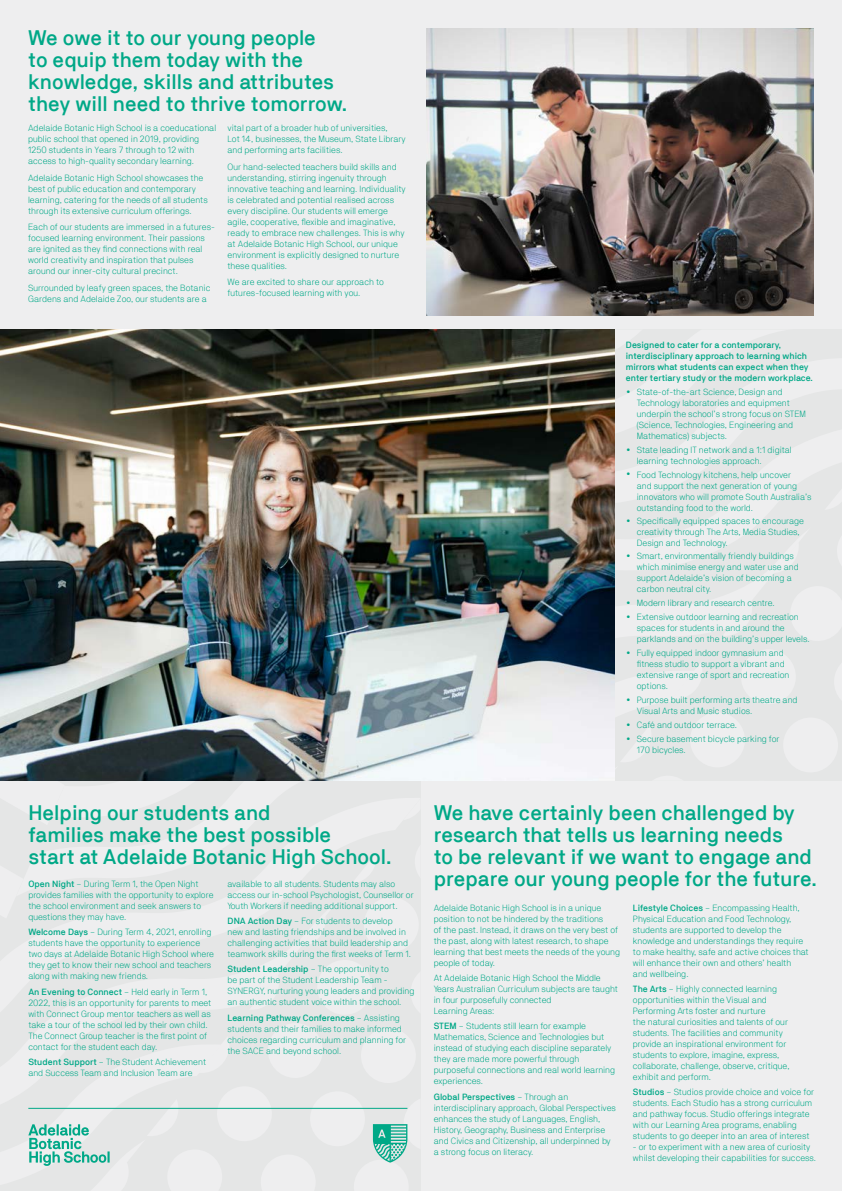
<style>
.page{position:relative;width:842px;height:1191px;background:#eeeeef}
.page>*{position:absolute;margin:0;border:0;box-sizing:border-box;transform-origin:0 0}
.t1{font:500 21px/22px "NB Akademie Std";color:#00a887}
.t2{font:300 9px/11px "NB Akademie Std";color:#00a887}
.t3{font:500 9px/11px "NB Akademie Std";color:#00a887}
.s1{font-weight:500}
</style>
<div class="page">
<svg style="left:0;top:780px;width:363px;height:1px"></svg>
<img style="left:427px;top:28px;width:387px;height:287px">
<img style="left:0;top:329px;width:614px;height:451px">
<svg style="left:28px;top:1124px;width:380px;height:42px"></svg>
<hr style="left:28px;top:1107px;width:379px;height:1px;background:#00a887">
<h1 class="t1" style="left:28px;top:27px;width:321px">We owe it to our young people<br>to equip them today with the knowledge, skills and attributes they will need to thrive tomorrow.</h1>
<p class="t2" style="left:28px;top:122px;width:190px">Adelaide Botanic High School is a coeducational public school that opened in 2019, providing 1250 students in Years 7 through to 12 with access to high-quality secondary learning.</p>
<p class="t2" style="left:28px;top:172px;width:181px">Adelaide Botanic High School showcases the best of public education and contemporary learning, catering for the needs of all students through its extensive curriculum offerings.</p>
<p class="t2" style="left:28px;top:221px;width:188px">Each of our students are immersed in a futures&shy;focused learning environment. Their passions are ignited as they find connections with real world creativity and inspiration that pulses around our inner-city cultural precinct.</p>
<p class="t2" style="left:28px;top:282px;width:184px">Surrounded by leafy green spaces, the Botanic<br>Gardens and Adelaide Zoo, our students are a</p>
<p class="t2" style="left:227px;top:122px;width:180px">vital part of a broader hub of universities,<br>Lot 14, businesses, the Museum, State Library and performing arts facilities.</p>
<p class="t2" style="left:227px;top:161px;width:180px">Our hand-selected teachers build skills and understanding, stirring ingenuity through innovative teaching and learning. Individuality is celebrated and potential realised across every discipline. Our students will emerge agile, cooperative, flexible and imaginative, ready to embrace new challenges. This is why at Adelaide Botanic High School, our unique environment is explicitly designed to nurture these qualities.</p>
<p class="t2" style="left:227px;top:277px;width:158px">We are excited to share our approach to futures-focused learning with you.</p>
<h1 class="t1" style="left:28px;top:802px;width:365px">Helping our students and<br>families make the best possible<br>start at Adelaide Botanic High School.</h1>
<p class="t3" style="left:626px;top:339px;width:189px">Designed to cater for a contemporary, interdisciplinary approach to learning which mirrors what students can expect when they enter tertiary study or the modern workplace.</p>
<p class="t2" style="left:637px;top:386px;width:171px;text-indent:-10px"><sup>•</sup> State-of-the-art Science, Design and Technology laboratories and equipment underpin the school’s strong focus on STEM (Science, Technologies, Engineering and Mathematics) subjects.</p>
<p class="t2" style="left:637px;top:444px;width:156px;text-indent:-10px"><sup>•</sup> State leading IT network and a 1:1 digital learning technologies approach.</p>
<p class="t2" style="left:637px;top:469px;width:176px;text-indent:-10px"><sup>•</sup> Food Technology kitchens, help uncover<br>and support the next generation of young innovators who will promote South Australia’s outstanding food to the world.</p>
<p class="t2" style="left:637px;top:515px;width:168px;text-indent:-10px"><sup>•</sup> Specifically equipped spaces to encourage creativity through The Arts, Media Studies,<br>Design and Technology.</p>
<p class="t2" style="left:637px;top:550px;width:164px;text-indent:-10px"><sup>•</sup> Smart, environmentally friendly buildings which minimise energy and water use and support Adelaide’s vision of becoming a carbon neutral city.</p>
<p class="t2" style="left:627px;top:597px;width:149px"><sup>•</sup> Modern library and research centre.</p>
<p class="t2" style="left:637px;top:611px;width:174px;text-indent:-10px"><sup>•</sup> Extensive outdoor learning and recreation spaces for students in and around the parklands and on the building’s upper levels.</p>
<p class="t2" style="left:637px;top:647px;width:154px;text-indent:-10px"><sup>•</sup> Fully equipped indoor gymnasium and fitness studio to support a vibrant and extensive range of sport and recreation options.</p>
<p class="t2" style="left:637px;top:694px;width:162px;text-indent:-10px"><sup>•</sup> Purpose built performing arts theatre and<br>Visual Arts and Music studios.</p>
<p class="t2" style="left:627px;top:719px;width:112px"><sup>•</sup> Café and outdoor terrace.</p>
<p class="t2" style="left:637px;top:732px;width:144px;text-indent:-10px"><sup>•</sup> Secure basement bicycle parking for<br>170 bicycles.</p>
<h1 class="t1" style="left:434px;top:802px;width:380px">We have certainly been challenged by research that tells us learning needs<br>to be relevant if we want to engage and</h1>
<p class="t2" style="left:28px;top:878px;width:172px"><span class="s1">Open Night</span> – During Term 1, the Open Night</p>
<h1 class="t1" style="left:434px;top:868px;width:385px">prepare our young people for the future.</h1>
<p class="t2" style="left:28px;top:889px;width:187px">provides families with the opportunity to explore the school environment and seek answers to questions they may have.</p>
<p class="t2" style="left:28px;top:926px;width:187px"><span class="s1">Welcome Days</span> – During Term 4, 2021, enrolling students have the opportunity to experience two days at Adelaide Botanic High School where they get to know their new school and teachers along with making new friends.</p>
<p class="t2" style="left:28px;top:985px;width:185px"><span class="s1">An Evening to Connect</span> – Held early in Term 1, 2022, this is an opportunity for parents to meet with Connect Group mentor teachers as well as take a tour of the school led by their own child.<br>The Connect Group teacher is the first point of contact for the student each day.</p>
<p class="t2" style="left:28px;top:1056px;width:179px"><span class="s1">Student Support</span> – The Student Achievement and Success Team and Inclusion Team are</p>
<p class="t2" style="left:227px;top:878px;width:188px">available to all students. Students may also access our in-school Psychologist, Counsellor or<br>Youth Workers if needing additional support.</p>
<p class="t2" style="left:227px;top:915px;width:185px"><span class="s1">DNA Action Day</span> – For students to develop<br>new and lasting friendships and be involved in challenging activities that build leadership and teamwork skills during the first weeks of Term 1.</p>
<p class="t2" style="left:227px;top:963px;width:188px"><span class="s1">Student Leadership</span> – The opportunity to<br>be part of the Student Leadership Team - SYNERGY, nurturing young leaders and providing an authentic student voice within the school.</p>
<p class="t2" style="left:227px;top:1012px;width:180px"><span class="s1">Learning Pathway Conferences</span> – Assisting students and their families to make informed choices regarding curriculum and planning for the SACE and beyond school.</p>
<p class="t2" style="left:633px;top:902px;width:177px"><span class="s1">Lifestyle Choices</span> – Encompassing Health, Physical Education and Food Technology, students are supported to develop the knowledge and understandings they require to make healthy, safe and active choices that will enhance their own and others’ health<br>and wellbeing.</p>
<p class="t2" style="left:633px;top:983px;width:158px"><span class="s1">The Arts</span> – Highly connected learning opportunities within the Visual and Performing Arts foster and nurture<br>the natural curiosities and talents of our students. The facilities and community provide an inspirational environment for students to explore, imagine, express, collaborate, challenge, observe, critique, exhibit and perform.</p>
<p class="t2" style="left:633px;top:1086px;width:183px"><span class="s1">Studios</span> – Studios provide choice and voice for students. Each Studio has a strong curriculum and pathway focus. Studio offerings integrate with our Learning Area programs, enabling students to go deeper into an area of interest</p>
<p class="t2" style="left:633px;top:1141px;width:185px">- or to experiment with a new area of curiosity whilst developing their capabilities for success.</p>
<p class="t2" style="left:434px;top:902px;width:188px">Adelaide Botanic High School is in a unique position to not be hindered by the traditions<br>of the past. Instead, it draws on the very best of the past, along with latest research, to shape learning that best meets the needs of the young people of today.</p>
<p class="t2" style="left:434px;top:972px;width:186px">At Adelaide Botanic High School the Middle Years Australian Curriculum subjects are taught in four purposefully connected<br>Learning Areas:</p>
<p class="t2" style="left:434px;top:1020px;width:183px"><span class="s1">STEM</span> – Students still learn for example Mathematics, Science and Technologies but instead of studying each discipline separately they are made more powerful through purposeful connections and real world learning experiences.</p>
<p class="t2" style="left:434px;top:1090px;width:184px"><span class="s1">Global Perspectives</span> – Through an interdisciplinary approach, Global Perspectives enhances the study of Languages, English, History, Geography, Business and Enterprise and Civics and Citizenship, all underpinned by a strong focus on literacy.</p>
</div>
